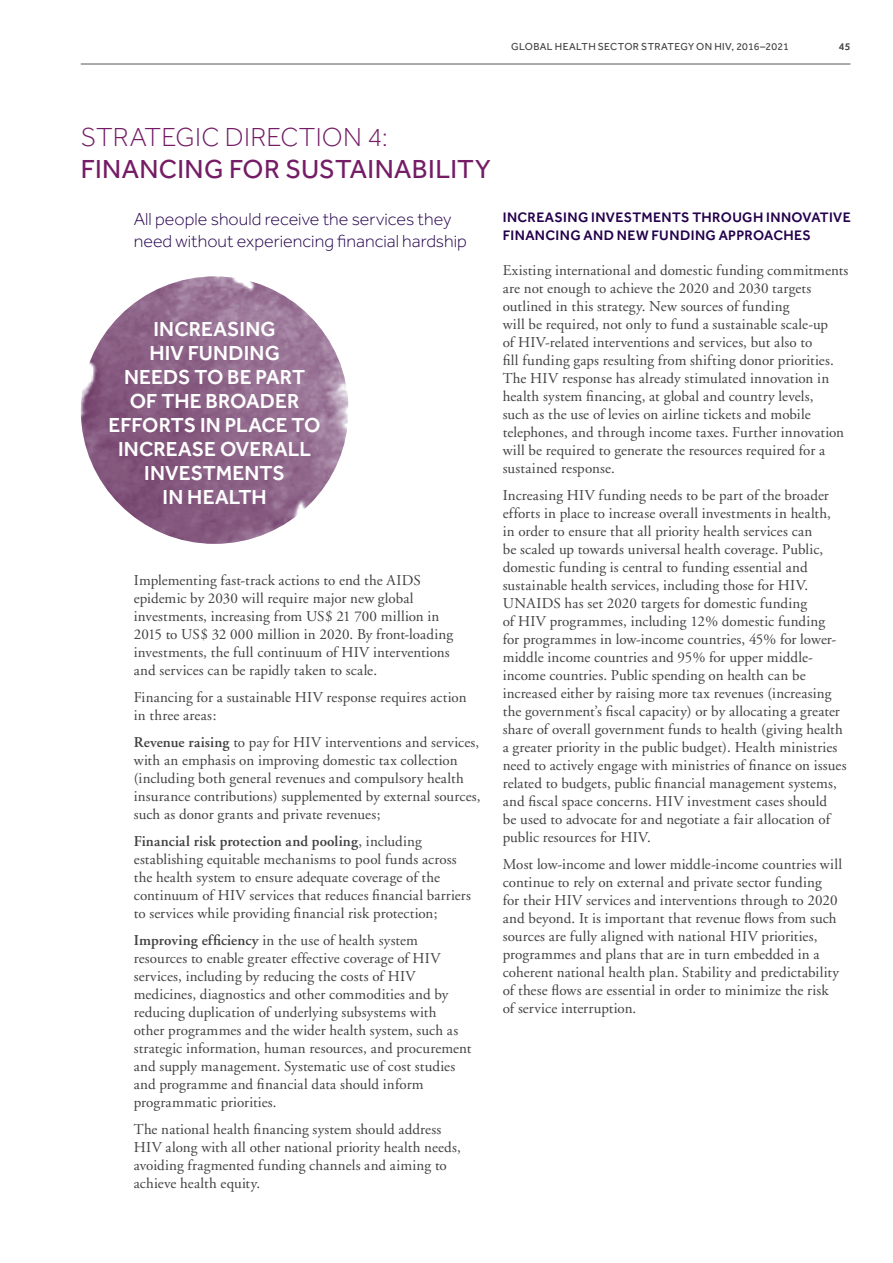
<style>
.page{position:relative;width:893px;height:1263px;background:#fff}
.page>*{position:absolute;margin:0;border:0;box-sizing:border-box;transform-origin:0 0}
.t1{font:27px "Effra";letter-spacing:.015em;color:#741d66}
.t2{font:300 27px "Effra";letter-spacing:.01em;color:#741d66}
.t3{font:500 21px/24px "Effra";letter-spacing:.005em;color:#fff;text-align:center}
.t4{font:300 18px/21.8px "Effra";color:#24014c}
.t5{font:15px/18px "Adobe Garamond";letter-spacing:.01em;color:#414042}
.t6{font:500 14.25px/17.2px "Effra";letter-spacing:.025em;color:#24014c}
.t7{font:10.5px "Effra";letter-spacing:.03em;color:#414042}
.t8{font:500 10.5px "Effra";color:#414042}
.s1{font-weight:600}
</style>
<div class="page">
<hr style="left:81px;top:64px;width:769px;height:1px;background:#565659">
<img style="left:81px;top:276px;width:267px;height:268px;border-radius:134px">
<p class="t7" style="left:511px;top:40px;width:279px">GLOBAL HEALTH SECTOR STRATEGY ON HIV, 2016–2021</p>
<p class="t8" style="left:839px;top:40px;width:13px">45</p>
<h1 class="t2" style="left:81px;top:122px;width:308px">STRATEGIC DIRECTION 4:</h1>
<h1 class="t1" style="left:81px;top:153px;width:411px">FINANCING FOR SUSTAINABILITY</h1>
<p class="t4" style="left:134px;top:208px;width:335px">All people should receive the services they need without experiencing financial hardship</p>
<h2 class="t3" style="left:109px;top:316px;width:214px">INCREASING<br>HIV FUNDING<br>NEEDS TO BE PART<br>OF THE BROADER<br>EFFORTS IN PLACE TO<br>INCREASE OVERALL<br>INVESTMENTS<br>IN HEALTH</h2>
<p class="t5" style="left:134px;top:572px;width:321px">Implementing fast-track actions to end the AIDS epidemic by 2030 will require major new global investments, increasing from US$ 21 700 million in 2015 to US$ 32 000 million in 2020. By front-loading investments, the full continuum of HIV interventions and services can be rapidly taken to scale.</p>
<p class="t5" style="left:134px;top:689px;width:334px">Financing for a sustainable HIV response requires action in three areas:</p>
<p class="t5" style="left:134px;top:734px;width:348px"><span class="s1">Revenue raising</span> to pay for HIV interventions and services, with an emphasis on improving domestic tax collection (including both general revenues and compulsory health insurance contributions) supplemented by external sources, such as donor grants and private revenues;</p>
<p class="t5" style="left:134px;top:833px;width:339px"><span class="s1">Financial risk protection and pooling</span>, including establishing equitable mechanisms to pool funds across the health system to ensure adequate coverage of the continuum of HIV services that reduces financial barriers to services while providing financial risk protection;</p>
<p class="t5" style="left:134px;top:932px;width:339px"><span class="s1">Improving efficiency</span> in the use of health system resources to enable greater effective coverage of HIV services, including by reducing the costs of HIV medicines, diagnostics and other commodities and by reducing duplication of underlying subsystems with<br>other programmes and the wider health system, such as strategic information, human resources, and procurement and supply management. Systematic use of cost studies and programme and financial data should inform programmatic priorities.</p>
<p class="t5" style="left:134px;top:1121px;width:329px">The national health financing system should address HIV along with all other national priority health needs, avoiding fragmented funding channels and aiming to achieve health equity.</p>
<p class="t6" style="left:503px;top:209px;width:350px">INCREASING INVESTMENTS THROUGH INNOVATIVE<br>FINANCING AND NEW FUNDING APPROACHES</p>
<p class="t5" style="left:503px;top:261px;width:347px">Existing international and domestic funding commitments are not enough to achieve the 2020 and 2030 targets outlined in this strategy. New sources of funding<br>will be required, not only to fund a sustainable scale-up<br>of HIV-related interventions and services, but also to<br>fill funding gaps resulting from shifting donor priorities.<br>The HIV response has already stimulated innovation in health system financing, at global and country levels,<br>such as the use of levies on airline tickets and mobile telephones, and through income taxes. Further innovation will be required to generate the resources required for a sustained response.</p>
<p class="t5" style="left:503px;top:486px;width:345px">Increasing HIV funding needs to be part of the broader efforts in place to increase overall investments in health, in order to ensure that all priority health services can<br>be scaled up towards universal health coverage. Public, domestic funding is central to funding essential and sustainable health services, including those for HIV.<br>UNAIDS has set 2020 targets for domestic funding<br>of HIV programmes, including 12% domestic funding<br>for programmes in low-income countries, 45% for lower&shy;middle income countries and 95% for upper middle&shy;income countries. Public spending on health can be increased either by raising more tax revenues (increasing the government’s fiscal capacity) or by allocating a greater share of overall government funds to health (giving health a greater priority in the public budget). Health ministries need to actively engage with ministries of finance on issues related to budgets, public financial management systems, and fiscal space concerns. HIV investment cases should<br>be used to advocate for and negotiate a fair allocation of public resources for HIV.</p>
<p class="t5" style="left:503px;top:855px;width:341px">Most low-income and lower middle-income countries will continue to rely on external and private sector funding for their HIV services and interventions through to 2020 and beyond. It is important that revenue flows from such sources are fully aligned with national HIV priorities, programmes and plans that are in turn embedded in a coherent national health plan. Stability and predictability of these flows are essential in order to minimize the risk of service interruption.</p>
</div>
